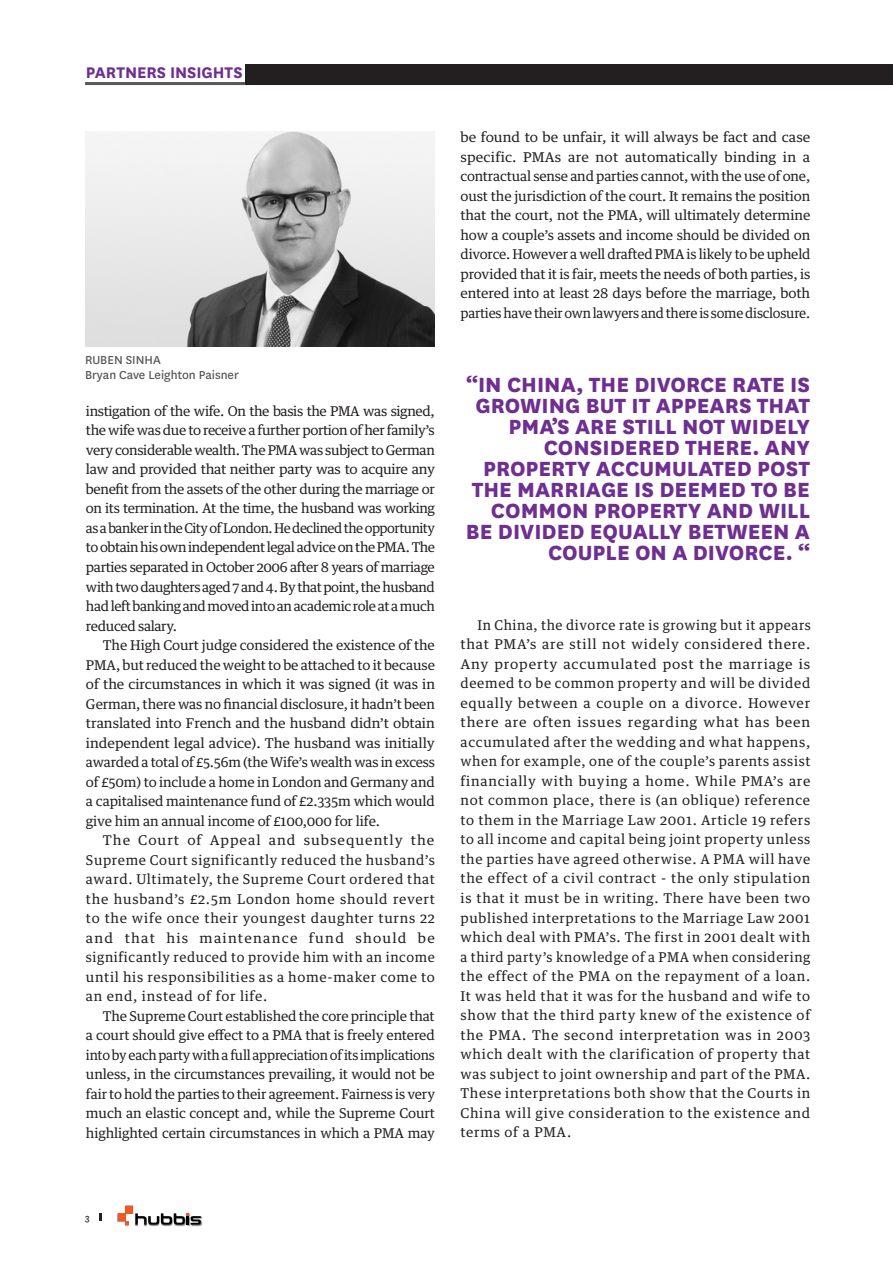
<style>
.page{position:relative;width:893px;height:1263px;background:#fff}
.page>*{position:absolute;margin:0;border:0;box-sizing:border-box;transform-origin:0 0}
.t1{font:800 24px/21px "National";color:#6e2f90;text-align:right}
.t2{font:700 18px "National";letter-spacing:-.005em;color:#6e2f90}
.t3{font:13.5px/19.5px "Guardian Text Egyp";letter-spacing:-.01em;color:#231f20;text-align:justify}
.t4{font:13.5px "National";color:#535355}
.t5{font:10.5px "National";color:#231f20}
</style>
<div class="page">
<img style="left:86px;top:132px;width:349px;height:214px">
<hr style="left:85px;top:82px;width:808px;height:3px;background:#57585a">
<div style="left:246px;top:64px;width:647px;height:21px;background:#231f20"></div>
<img style="left:117px;top:1205px;width:85px;height:21px">
<svg style="left:135px;top:1213px;width:66px;height:11px"></svg>
<div style="left:126px;top:1206px;width:7px;height:7px;background:#f05a22"></div>
<div style="left:118px;top:1213px;width:8px;height:8px;background:#f05a22"></div>
<svg style="left:99px;top:1214px;width:2px;height:7px"></svg>
<h2 class="t2" style="left:86px;top:59px;width:158px">PARTNERS INSIGHTS</h2>
<p class="t4" style="left:85px;top:351px;width:77px">RUBEN SINHA</p>
<p class="t4" style="left:85px;top:366px;width:155px">Bryan Cave Leighton Paisner</p>
<p class="t3" style="left:86px;top:400px;width:351px">instigation of the wife. On the basis the PMA was signed, the wife was due to receive a further portion of her family’s very considerable wealth. The PMA was subject to German law and provided that neither party was to acquire any benefit from the assets of the other during the marriage or on its termination. At the time, the husband was working as a banker in the City of London. He declined the opportunity to obtain his own independent legal advice on the PMA. The parties separated in October 2006 after 8 years of marriage with two daughters aged 7 and 4. By that point, the husband had left banking and moved into an academic role at a much reduced salary.</p>
<p class="t3" style="left:86px;top:634px;width:351px;text-indent:17px">The High Court judge considered the existence of the PMA, but reduced the weight to be attached to it because of the circumstances in which it was signed (it was in German, there was no financial disclosure, it hadn’t been translated into French and the husband didn’t obtain independent legal advice). The husband was initially awarded a total of £5.56m (the Wife’s wealth was in excess of £50m) to include a home in London and Germany and a capitalised maintenance fund of £2.335m which would give him an annual income of £100,000 for life.</p>
<p class="t3" style="left:86px;top:829px;width:351px;text-indent:17px">The Court of Appeal and subsequently the Supreme Court significantly reduced the husband’s award. Ultimately, the Supreme Court ordered that the husband’s £2.5m London home should revert to the wife once their youngest daughter turns 22 and that his maintenance fund should be significantly reduced to provide him with an income until his responsibilities as a home-maker come to an end, instead of for life.</p>
<p class="t3" style="left:86px;top:1004px;width:351px;text-indent:17px">The Supreme Court established the core principle that a court should give effect to a PMA that is freely entered into by each party with a full appreciation of its implications unless, in the circumstances prevailing, it would not be fair to hold the parties to their agreement. Fairness is very much an elastic concept and, while the Supreme Court highlighted certain circumstances in which a PMA may</p>
<p class="t3" style="left:460px;top:126px;width:351px">be found to be unfair, it will always be fact and case specific. PMAs are not automatically binding in a contractual sense and parties cannot, with the use of one, oust the jurisdiction of the court. It remains the position that the court, not the PMA, will ultimately determine how a couple’s assets and income should be divided on divorce. However a well drafted PMA is likely to be upheld provided that it is fair, meets the needs of both parties, is entered into at least 28 days before the marriage, both parties have their own lawyers and there is some disclosure.</p>
<p class="t1" style="left:466px;top:373px;width:346px">“IN CHINA, THE DIVORCE RATE IS<br>GROWING BUT IT APPEARS THAT<br>PMA’S ARE STILL NOT WIDELY<br>CONSIDERED THERE. ANY<br>PROPERTY ACCUMULATED POST<br>THE MARRIAGE IS DEEMED TO BE<br>COMMON PROPERTY AND WILL<br>BE DIVIDED EQUALLY BETWEEN A<br>COUPLE ON A DIVORCE. “</p>
<p class="t3" style="left:460px;top:614px;width:352px;text-indent:17px">In China, the divorce rate is growing but it appears that PMA’s are still not widely considered there.<br>Any property accumulated post the marriage is deemed to be common property and will be divided equally between a couple on a divorce. However there are often issues regarding what has been accumulated after the wedding and what happens, when for example, one of the couple’s parents assist financially with buying a home. While PMA’s are not common place, there is (an oblique) reference to them in the Marriage Law 2001. Article 19 refers to all income and capital being joint property unless the parties have agreed otherwise. A PMA will have the effect of a civil contract - the only stipulation is that it must be in writing. There have been two published interpretations to the Marriage Law 2001 which deal with PMA’s. The first in 2001 dealt with a third party’s knowledge of a PMA when considering the effect of the PMA on the repayment of a loan.<br>It was held that it was for the husband and wife to show that the third party knew of the existence of the PMA. The second interpretation was in 2003 which dealt with the clarification of property that was subject to joint ownership and part of the PMA.<br>These interpretations both show that the Courts in China will give consideration to the existence and terms of a PMA.</p>
<p class="t5" style="left:85px;top:1211px;width:6px">3</p>
</div>
